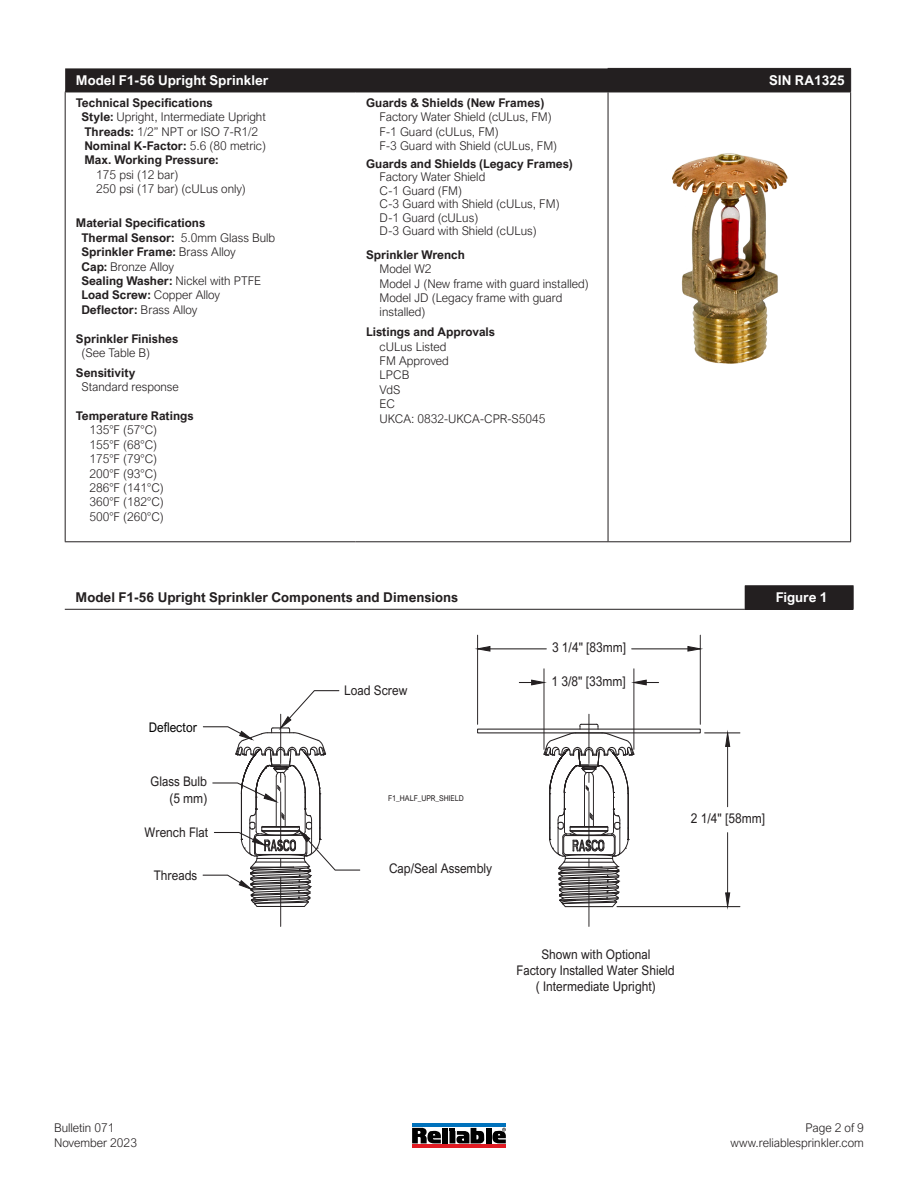
<style>
.page{position:relative;width:918px;height:1188px;background:#fff}
.page>*{position:absolute;margin:0;border:0;box-sizing:border-box;transform-origin:0 0}
.TableHeading_9pt{font:700 13.5px "Arial Nova";color:#231f20}
.TableHeading_9pt-2{font:700 13.5px "Arial Nova";color:#fff}
.Table-Label{font:700 13.5px "Arial Nova";color:#fff}
.t1{font:13.2px/16px "Arial Nova";color:#231f20;text-align:right;scale:.9 1}
.t2{font:13.2px "Arial Nova";color:#000;scale:.9 1}
.TableText-Left_indented{font:300 12px/14.4px "Arial Nova";color:#231f20}
.TableSubHeading-Left{font:700 12px "Arial Nova";color:#231f20}
.TableText-Left_indented-2{font:700 12px "Arial Nova";color:#231f20}
.TableSubHeading-Left-2{font:300 12px "Arial Nova";color:#231f20}
.t3{font:7.95px "Arial Nova";color:#231f20;scale:.9 1}
.s1{font-weight:700}
.s2{font-weight:300}
</style>
<div class="page">
<hr style="left:608px;top:92px;width:243px;height:1px;background:#231f20">
<hr style="left:608px;top:92px;width:1px;height:449px;background:#231f20">
<hr style="left:850px;top:92px;width:1px;height:449px;background:#231f20">
<hr style="left:608px;top:541px;width:243px;height:1px;background:#231f20">
<div style="left:65px;top:68px;width:786px;height:24px;background:#231f20"></div>
<hr style="left:65px;top:92px;width:290px;height:1px;background:#231f20">
<hr style="left:65px;top:92px;width:1px;height:449px;background:#231f20">
<hr style="left:355px;top:92px;width:253px;height:1px;background:#231f20">
<hr style="left:65px;top:541px;width:290px;height:1px;background:#231f20">
<hr style="left:355px;top:541px;width:253px;height:1px;background:#231f20">
<div style="left:745px;top:586px;width:108px;height:23px;background:#231f20"></div>
<svg style="left:853px;top:586px;width:1px;height:23px"></svg>
<hr style="left:745px;top:585px;width:109px;height:1px;background:#231f20">
<hr style="left:745px;top:609px;width:109px;height:1px;background:#231f20">
<hr style="left:65px;top:609px;width:680px;height:1px;background:#231f20">
<hr style="left:280px;top:877px;width:1px;height:49px;background:#231f20">
<hr style="left:589px;top:714px;width:1px;height:49px;background:#231f20">
<hr style="left:589px;top:877px;width:1px;height:49px;background:#231f20">
<hr style="left:544px;top:669px;width:1px;height:80px;background:#231f20">
<hr style="left:634px;top:669px;width:1px;height:80px;background:#231f20">
<svg style="left:519px;top:679px;width:26px;height:7px"></svg>
<svg style="left:633px;top:679px;width:26px;height:7px"></svg>
<hr style="left:477px;top:635px;width:1px;height:89px;background:#231f20">
<hr style="left:700px;top:635px;width:1px;height:89px;background:#231f20">
<hr style="left:490px;top:649px;width:56px;height:1px;background:#231f20">
<hr style="left:632px;top:649px;width:56px;height:1px;background:#231f20">
<svg style="left:477px;top:646px;width:14px;height:6px"></svg>
<svg style="left:687px;top:646px;width:14px;height:6px"></svg>
<hr style="left:617px;top:906px;width:123px;height:1px;background:#231f20">
<hr style="left:705px;top:733px;width:35px;height:1px;background:#231f20">
<hr style="left:727px;top:833px;width:1px;height:60px;background:#231f20">
<hr style="left:727px;top:746px;width:1px;height:61px;background:#231f20">
<svg style="left:725px;top:892px;width:5px;height:15px"></svg>
<svg style="left:725px;top:732px;width:5px;height:15px"></svg>
<svg style="left:202px;top:690px;width:159px;height:217px"></svg>
<svg style="left:543px;top:724px;width:92px;height:183px"></svg>
<img style="left:608px;top:93px;width:180px;height:303px">
<svg style="left:412px;top:1128px;width:29px;height:15px"></svg>
<div style="left:442px;top:1128px;width:6px;height:15px;background:#000"></div>
<div style="left:486px;top:1128px;width:5px;height:15px;background:#000"></div>
<svg style="left:449px;top:1128px;width:35px;height:16px"></svg>
<svg style="left:492px;top:1128px;width:14px;height:15px"></svg>
<hr style="left:412px;top:1144px;width:94px;height:4px;background:#e11b23">
<hr style="left:412px;top:1124px;width:94px;height:3px;background:#0072bc">
<p class="TableHeading_9pt-2" style="left:76px;top:72px;width:194px">Model F1-56 Upright Sprinkler</p>
<p class="Table-Label" style="left:769px;top:72px;width:77px">SIN RA1325</p>
<p class="TableSubHeading-Left" style="left:76px;top:95px;width:138px">Technical Specifications</p>
<p class="TableText-Left_indented" style="left:81px;top:110px;width:186px"><span class="s1">Style:</span> Upright, Intermediate Upright</p>
<p class="TableText-Left_indented" style="left:84px;top:124px;width:175px"><span class="s1">Threads:</span> 1/2” NPT or ISO 7-R1/2</p>
<p class="TableText-Left_indented-2" style="left:84px;top:139px;width:183px">Nominal K-Factor: <span class="s2">5.6 (80 metric)</span></p>
<p class="TableText-Left_indented-2" style="left:84px;top:153px;width:136px">Max. Working Pressure:</p>
<p class="TableText-Left_indented" style="left:96px;top:167px;width:84px">175 psi (12 bar)</p>
<p class="TableText-Left_indented" style="left:96px;top:182px;width:151px">250 psi (17 bar) (cULus only)</p>
<p class="TableSubHeading-Left" style="left:76px;top:216px;width:131px">Material Specifications</p>
<p class="TableText-Left_indented-2" style="left:81px;top:230px;width:195px">Thermal Sensor: <span class="s2">5.0mm Glass Bulb</span></p>
<p class="TableText-Left_indented-2" style="left:81px;top:245px;width:156px">Sprinkler Frame: <span class="s2">Brass Alloy</span></p>
<p class="TableText-Left_indented" style="left:81px;top:259px;width:94px"><span class="s1">Cap:</span> Bronze Alloy</p>
<p class="TableText-Left_indented-2" style="left:81px;top:274px;width:181px">Sealing Washer: <span class="s2">Nickel with PTFE</span></p>
<p class="TableText-Left_indented" style="left:81px;top:288px;width:140px"><span class="s1">Load Screw:</span> Copper Alloy</p>
<p class="TableText-Left_indented-2" style="left:81px;top:302px;width:118px">Deflector: <span class="s2">Brass Alloy</span></p>
<p class="TableSubHeading-Left" style="left:76px;top:331px;width:104px">Sprinkler Finishes</p>
<p class="TableText-Left_indented" style="left:81px;top:345px;width:70px">(See Table B)</p>
<p class="TableSubHeading-Left" style="left:76px;top:365px;width:61px">Sensitivity</p>
<p class="TableText-Left_indented" style="left:81px;top:380px;width:99px">Standard response</p>
<p class="TableSubHeading-Left" style="left:76px;top:409px;width:119px">Temperature Ratings</p>
<p class="TableSubHeading-Left-2" style="left:89px;top:423px;width:69px">135°F (57°C)</p>
<p class="TableSubHeading-Left-2" style="left:89px;top:438px;width:69px">155°F (68°C)</p>
<p class="TableText-Left_indented" style="left:89px;top:452px;width:69px">175°F (79°C)</p>
<p class="TableText-Left_indented" style="left:89px;top:466px;width:69px">200°F (93°C)</p>
<p class="TableText-Left_indented" style="left:89px;top:480px;width:76px">286°F (141°C)</p>
<p class="TableText-Left_indented" style="left:89px;top:495px;width:76px">360°F (182°C)</p>
<p class="TableText-Left_indented" style="left:89px;top:509px;width:76px">500°F (260°C)</p>
<p class="TableSubHeading-Left" style="left:366px;top:95px;width:180px">Guards &amp; Shields (New Frames)</p>
<p class="TableText-Left_indented" style="left:380px;top:110px;width:174px">Factory Water Shield (cULus, FM)</p>
<p class="TableText-Left_indented" style="left:380px;top:124px;width:121px">F-1 Guard (cULus, FM)</p>
<p class="TableText-Left_indented" style="left:380px;top:138px;width:179px">F-3 Guard with Shield (cULus, FM)</p>
<p class="TableSubHeading-Left" style="left:366px;top:157px;width:208px">Guards and Shields (Legacy Frames)</p>
<p class="TableSubHeading-Left-2" style="left:380px;top:170px;width:107px">Factory Water Shield</p>
<p class="TableSubHeading-Left-2" style="left:380px;top:184px;width:84px">C-1 Guard (FM)</p>
<p class="TableSubHeading-Left-2" style="left:380px;top:197px;width:182px">C-3 Guard with Shield (cULus, FM)</p>
<p class="TableSubHeading-Left-2" style="left:380px;top:211px;width:100px">D-1 Guard (cULus)</p>
<p class="TableSubHeading-Left-2" style="left:380px;top:224px;width:159px">D-3 Guard with Shield (cULus)</p>
<p class="TableSubHeading-Left" style="left:366px;top:248px;width:100px">Sprinkler Wrench</p>
<p class="TableText-Left_indented" style="left:380px;top:262px;width:53px">Model W2</p>
<p class="TableText-Left_indented" style="left:380px;top:276px;width:211px">Model J (New frame with guard installed)</p>
<p class="TableText-Left_indented" style="left:380px;top:291px;width:184px">Model JD (Legacy frame with guard installed)</p>
<p class="TableSubHeading-Left" style="left:366px;top:325px;width:130px">Listings and Approvals</p>
<p class="TableText-Left_indented" style="left:380px;top:339px;width:68px">cULus Listed</p>
<p class="TableText-Left_indented" style="left:380px;top:354px;width:71px">FM Approved</p>
<p class="TableText-Left_indented" style="left:380px;top:368px;width:31px">LPCB</p>
<p class="TableText-Left_indented" style="left:380px;top:382px;width:22px">VdS</p>
<p class="TableText-Left_indented" style="left:380px;top:397px;width:17px">EC</p>
<p class="TableText-Left_indented" style="left:380px;top:411px;width:168px">UKCA: 0832-UKCA-CPR-S5045</p>
<p class="TableHeading_9pt" style="left:76px;top:589px;width:384px">Model F1-56 Upright Sprinkler Components and Dimensions</p>
<p class="Table-Label" style="left:776px;top:589px;width:53px">Figure 1</p>
<p class="t2" style="left:149px;top:719px;width:55px">Deflector</p>
<p class="t1" style="left:151px;top:774px;width:65px">Glass Bulb (5 mm)</p>
<p class="t1" style="left:145px;top:824px;width:72px">Wrench Flat</p>
<p class="t1" style="left:154px;top:867px;width:50px">Threads</p>
<p class="TableText-Left_indented" style="left:54px;top:1121px;width:62px">Bulletin 071</p>
<p class="TableText-Left_indented" style="left:54px;top:1135px;width:85px">November 2023</p>
<p class="t1" style="left:344px;top:683px;width:72px">Load Screw</p>
<p class="t1" style="left:552px;top:640px;width:84px">3 1/4" [83mm]</p>
<p class="t1" style="left:552px;top:673px;width:84px">1 3/8" [33mm]</p>
<p class="t3" style="left:388px;top:794px;width:86px">F1_HALF_UPR_SHIELD</p>
<p class="t1" style="left:389px;top:861px;width:116px">Cap/Seal Assembly</p>
<p class="t1" style="left:691px;top:810px;width:84px">2 1/4" [58mm]</p>
<p class="t1" style="left:517px;top:946px;width:177px;text-align:center">Shown with Optional<br>Factory Installed Water Shield ( Intermediate Upright)</p>
<p class="TableText-Left_indented" style="left:805px;top:1121px;width:60px">Page 2 of 9</p>
<p class="TableText-Left_indented" style="left:730px;top:1135px;width:135px">www.reliablesprinkler.com</p>
</div>
